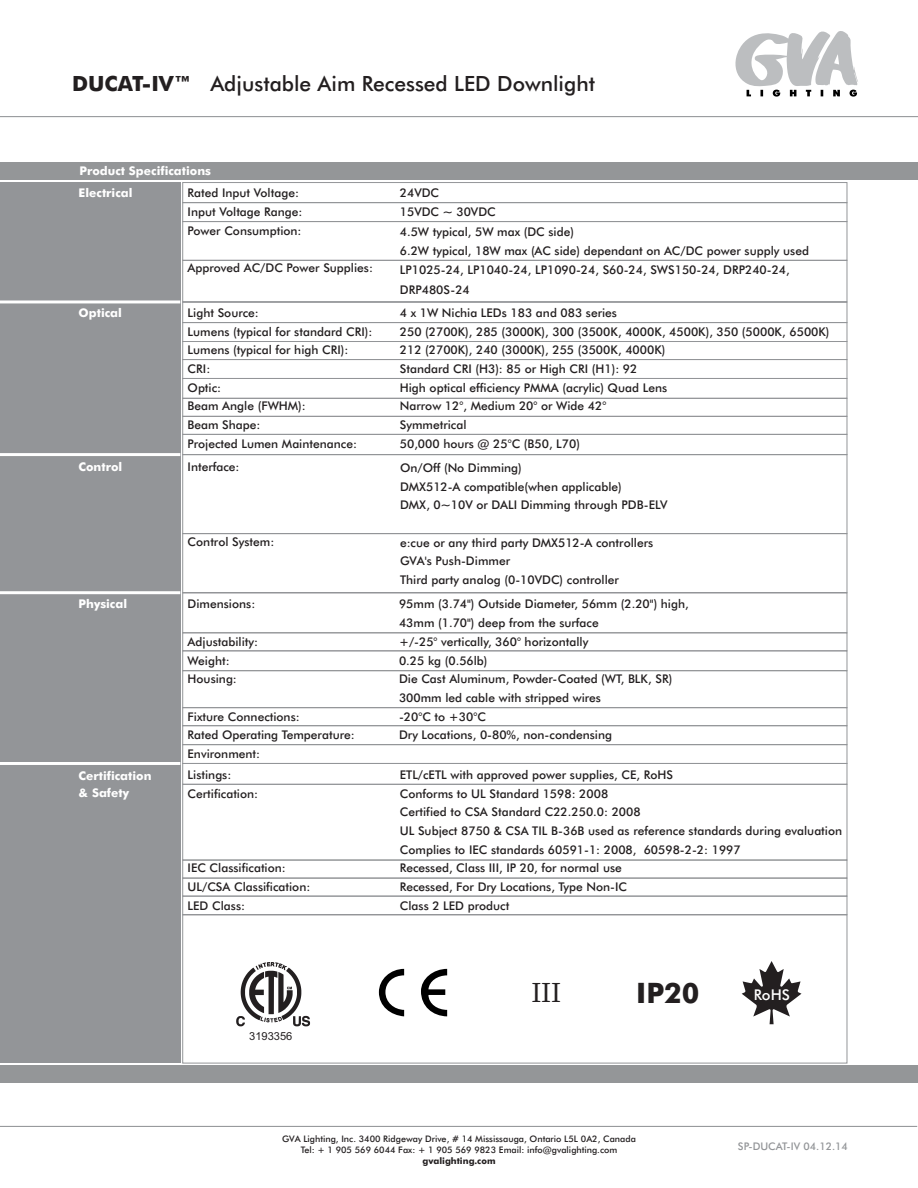
<style>
.page{position:relative;width:918px;height:1188px;background:#fff}
.page>*{position:absolute;margin:0;border:0;box-sizing:border-box;transform-origin:0 0}
.t1{font:28.35px "Sylfaen";color:#231f20}
.t2{font:700 28.2px "Futura BT";color:#231f20}
.t3{font:500 21px "Futura BT";color:#231f20}
.t4{font:500 14.85px "Futura BT";color:#fff}
.t5{font:500 12px/18.8px "Futura BT";color:#231f20}
.t6{font:700 12px/21.8px "Futura BT";color:#fff}
.t7{font:11.1px "Arial";color:#231f20}
.t8{font:500 10.5px "Futura BT";color:#939598}
.t9{font:500 9px/10.8px "Futura BT";color:#231f20;text-align:center}
.t10{font:700 9px "Futura BT";color:#231f20}
.s1{font-weight:700}
</style>
<div class="page">
<hr style="left:0;top:116px;width:918px;height:1px;background:#939598">
<hr style="left:0;top:1126px;width:917px;height:1px;background:#939598">
<svg style="left:735px;top:31px;width:123px;height:66px"></svg>
<div style="left:0;top:162px;width:918px;height:17px;background:#949698"></div>
<div style="left:0;top:1066px;width:918px;height:17px;background:#949698"></div>
<div style="left:0;top:183px;width:180px;height:880px;background:#939598"></div>
<svg style="left:236px;top:962px;width:74px;height:64px"></svg>
<svg style="left:379px;top:969px;width:25px;height:47px"></svg>
<svg style="left:421px;top:969px;width:26px;height:47px"></svg>
<svg style="left:742px;top:961px;width:60px;height:63px"></svg>
<hr style="left:0;top:762px;width:180px;height:3px;background:#fff">
<hr style="left:0;top:300px;width:180px;height:3px;background:#fff">
<hr style="left:0;top:453px;width:180px;height:3px;background:#fff">
<hr style="left:0;top:591px;width:180px;height:3px;background:#fff">
<div style="left:183px;top:182px;width:664px;height:21px;border:1px solid #939598"></div>
<div style="left:183px;top:202px;width:664px;height:20px;border:1px solid #939598"></div>
<div style="left:183px;top:221px;width:664px;height:40px;border:1px solid #939598"></div>
<div style="left:183px;top:260px;width:664px;height:42px;border:1px solid #939598"></div>
<div style="left:183px;top:302px;width:664px;height:21px;border:1px solid #939598"></div>
<div style="left:183px;top:322px;width:664px;height:20px;border:1px solid #939598"></div>
<div style="left:183px;top:341px;width:664px;height:19px;border:1px solid #939598"></div>
<div style="left:183px;top:359px;width:664px;height:20px;border:1px solid #939598"></div>
<div style="left:183px;top:378px;width:664px;height:20px;border:1px solid #939598"></div>
<div style="left:183px;top:398px;width:664px;height:19px;border:1px solid #939598"></div>
<div style="left:183px;top:416px;width:664px;height:19px;border:1px solid #939598"></div>
<div style="left:183px;top:434px;width:664px;height:21px;border:1px solid #939598"></div>
<div style="left:183px;top:454px;width:664px;height:80px;border:1px solid #939598"></div>
<div style="left:183px;top:533px;width:664px;height:60px;border:1px solid #939598"></div>
<div style="left:183px;top:593px;width:664px;height:40px;border:1px solid #939598"></div>
<div style="left:183px;top:633px;width:664px;height:18px;border:1px solid #939598"></div>
<div style="left:183px;top:651px;width:664px;height:20px;border:1px solid #939598"></div>
<div style="left:183px;top:707px;width:664px;height:19px;border:1px solid #939598"></div>
<div style="left:183px;top:744px;width:664px;height:20px;border:1px solid #939598"></div>
<div style="left:183px;top:763px;width:664px;height:21px;border:1px solid #939598"></div>
<div style="left:183px;top:784px;width:664px;height:76px;border:1px solid #939598"></div>
<div style="left:183px;top:860px;width:664px;height:18px;border:1px solid #939598"></div>
<div style="left:183px;top:878px;width:664px;height:18px;border:1px solid #939598"></div>
<div style="left:183px;top:896px;width:664px;height:19px;border:1px solid #939598"></div>
<div style="left:183px;top:915px;width:664px;height:148px;border:1px solid #939598"></div>
<h3 class="t3" style="left:72px;top:75px;width:524px"><span class="s1">DUCAT-IV™</span> Adjustable Aim Recessed LED Downlight</h3>
<p class="t6" style="left:79px;top:161px;width:134px">Product Specifications<br>Electrical</p>
<p class="t5" style="left:188px;top:185px;width:116px">Rated Input Voltage:<br>Input Voltage Range:<br>Power Consumption:</p>
<p class="t5" style="left:188px;top:259px;width:187px">Approved AC/DC Power Supplies:</p>
<p class="t6" style="left:79px;top:303px;width:45px">Optical</p>
<p class="t5" style="left:188px;top:304px;width:186px">Light Source:<br>Lumens (typical for standard CRI):<br>Lumens (typical for high CRI):<br>CRI:<br>Optic:<br>Beam Angle (FWHM):<br>Beam Shape:<br>Projected Lumen Maintenance:</p>
<p class="t6" style="left:79px;top:457px;width:45px">Control</p>
<p class="t5" style="left:188px;top:459px;width:53px">Interface:</p>
<p class="t5" style="left:188px;top:534px;width:88px">Control System:</p>
<p class="t6" style="left:79px;top:594px;width:50px">Physical</p>
<p class="t5" style="left:188px;top:596px;width:69px">Dimensions:</p>
<p class="t5" style="left:188px;top:633px;width:72px">Adjustability:<br>Weight:<br>Housing:</p>
<p class="t5" style="left:188px;top:708px;width:169px">Fixture Connections:<br>Rated Operating Temperature:<br>Environment:</p>
<p class="t6" style="left:79px;top:768px;width:74px;line-height:17.1px">Certification &amp; Safety</p>
<p class="t5" style="left:188px;top:766px;width:72px">Listings:<br>Certification:</p>
<p class="t5" style="left:188px;top:860px;width:124px">IEC Classification:<br>UL/CSA Classification:<br>LED Class:</p>
<p class="t5" style="left:400px;top:184px;width:411px;line-height:19.2px">24VDC<br>15VDC ~ 30VDC<br>4.5W typical, 5W max (DC side)<br>6.2W typical, 18W max (AC side) dependant on AC/DC power supply used<br>LP1025-24, LP1040-24, LP1090-24, S60-24, SWS150-24, DRP240-24,<br>DRP480S-24</p>
<p class="t5" style="left:400px;top:304px;width:431px">4 x 1W Nichia LEDs 183 and 083 series<br>250 (2700K), 285 (3000K), 300 (3500K, 4000K, 4500K), 350 (5000K, 6500K)<br>212 (2700K), 240 (3000K), 255 (3500K, 4000K)<br>Standard CRI (H3): 85 or High CRI (H1): 92<br>High optical efficiency PMMA (acrylic) Quad Lens<br>Narrow 12°, Medium 20° or Wide 42°<br>Symmetrical<br>50,000 hours @ 25°C (B50, L70)</p>
<p class="t5" style="left:400px;top:459px;width:269px">On/Off (No Dimming)<br>DMX512-A compatible(when applicable)<br>DMX, 0~10V or DALI Dimming through PDB-ELV</p>
<p class="t5" style="left:400px;top:534px;width:255px">e:cue or any third party DMX512-A controllers<br>GVA's Push-Dimmer<br>Third party analog (0-10VDC) controller</p>
<p class="t5" style="left:399px;top:596px;width:291px">95mm (3.74") Outside Diameter, 56mm (2.20") high, 43mm (1.70") deep from the surface<br>+/-25° vertically, 360° horizontally<br>0.25 kg (0.56lb)<br>Die Cast Aluminum, Powder-Coated (WT, BLK, SR)<br>300mm led cable with stripped wires<br>-20°C to +30°C<br>Dry Locations, 0-80%, non-condensing</p>
<p class="t5" style="left:400px;top:766px;width:444px">ETL/cETL with approved power supplies, CE, RoHS<br>Conforms to UL Standard 1598: 2008<br>Certified to CSA Standard C22.250.0: 2008<br>UL Subject 8750 &amp; CSA TIL B-36B used as reference standards during evaluation Complies to IEC standards 60591-1: 2008, 60598-2-2: 1997<br>Recessed, Class III, IP 20, for normal use<br>Recessed, For Dry Locations, Type Non-IC<br>Class 2 LED product</p>
<p class="t7" style="left:249px;top:1032px;width:45px">3193356</p>
<h1 class="t1" style="left:531px;top:981px;width:31px">III</h1>
<h2 class="t2" style="left:636px;top:981px;width:65px">IP20</h2>
<p class="t4" style="left:754px;top:989px;width:37px">RoHS</p>
<p class="t9" style="left:282px;top:1135px;width:355px">GVA Lighting, Inc. 3400 Ridgeway Drive, # 14 Mississauga, Ontario L5L 0A2, Canada<br>Tel: + 1 905 569 6044 Fax: + 1 905 569 9823 Email: info@gvalighting.com</p>
<p class="t10" style="left:422px;top:1157px;width:75px">gvalighting.com</p>
<p class="t8" style="left:738px;top:1142px;width:111px">SP-DUCAT-IV 04.12.14</p>
</div>
